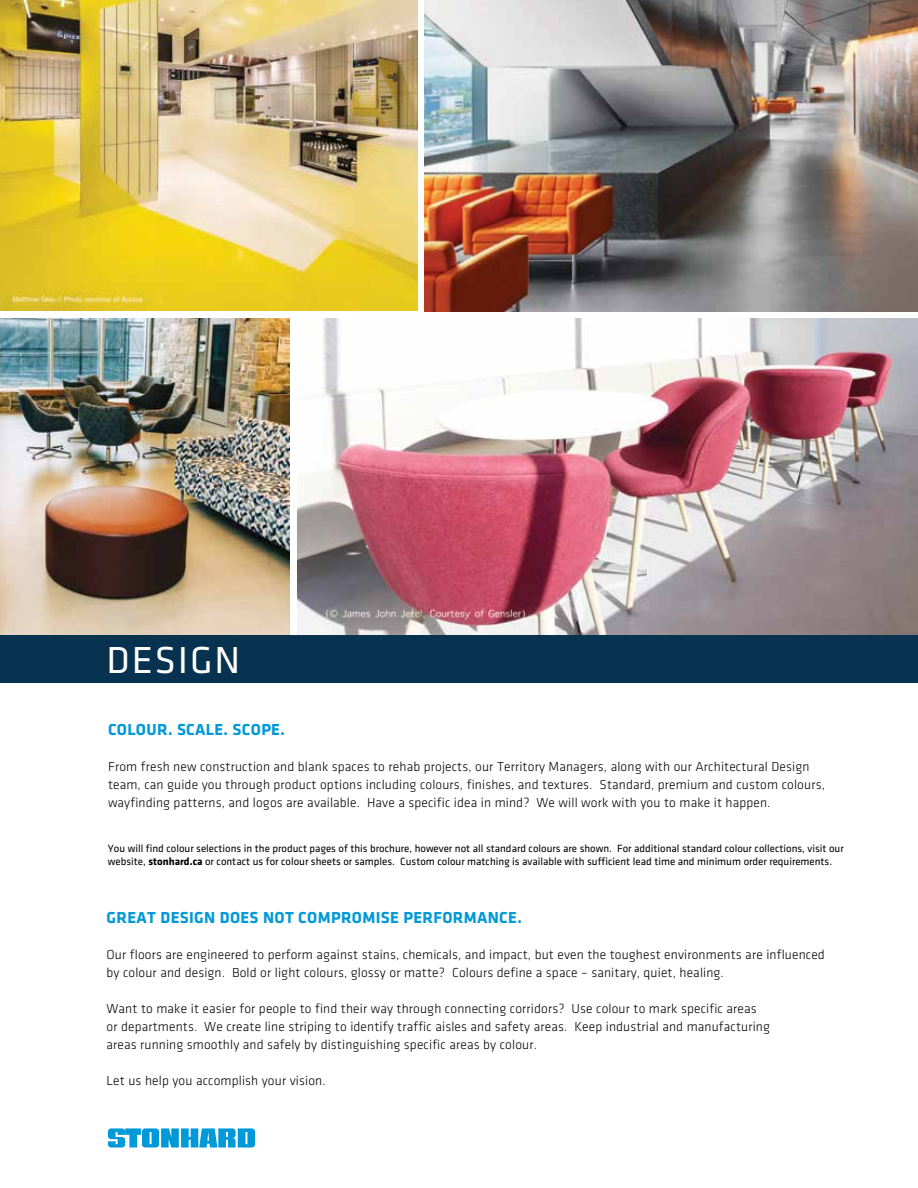
<style>
.page{position:relative;width:918px;height:1188px;background:#fff}
.page>*{position:absolute;margin:0;border:0;box-sizing:border-box;transform-origin:0 0}
.t1{font:39px "Klavika";letter-spacing:.05em;color:#fff}
.t2{font:700 16.5px "Klavika";letter-spacing:.02em;color:#0099d8}
.t3{font:300 13.5px/18px "Klavika";letter-spacing:.01em;color:#000}
.t4{font:10.8px/13.5px "Klavika";color:#000}
.s1{font-weight:700}
</style>
<div class="page">
<img style="left:0;top:318px;width:290px;height:317px">
<svg style="left:108px;top:1128px;width:147px;height:20px;background:#3cb1e1"></svg>
<img style="left:0;top:0;width:418px;height:310px">
<img style="left:425px;top:0;width:493px;height:311px">
<img style="left:298px;top:318px;width:620px;height:317px">
<div style="left:0;top:635px;width:918px;height:47px;background:#083350"></div>
<h1 class="t1" style="left:106px;top:639px;width:135px">DESIGN</h1>
<p class="t2" style="left:108px;top:720px;width:178px">COLOUR. SCALE. SCOPE.</p>
<p class="t3" style="left:108px;top:758px;width:718px">From fresh new construction and blank spaces to rehab projects, our Territory Managers, along with our Architectural Design team, can guide you through product options including colours, finishes, and textures. Standard, premium and custom colours, wayfinding patterns, and logos are available. Have a specific idea in mind? We will work with you to make it happen.</p>
<p class="t4" style="left:108px;top:842px;width:737px">You will find colour selections in the product pages of this brochure, however not all standard colours are shown. For additional standard colour collections, visit our website, <span class="s1">stonhard.ca</span> or contact us for colour sheets or samples. Custom colour matching is available with sufficient lead time and minimum order requirements.</p>
<p class="t2" style="left:106px;top:908px;width:417px">GREAT DESIGN DOES NOT COMPROMISE PERFORMANCE.</p>
<p class="t3" style="left:106px;top:945px;width:720px">Our floors are engineered to perform against stains, chemicals, and impact, but even the toughest environments are influenced by colour and design. Bold or light colours, glossy or matte? Colours define a space – sanitary, quiet, healing.</p>
<p class="t3" style="left:106px;top:999px;width:665px">Want to make it easier for people to find their way through connecting corridors? Use colour to mark specific areas or departments. We create line striping to identify traffic aisles and safety areas. Keep industrial and manufacturing areas running smoothly and safely by distinguishing specific areas by colour.</p>
<p class="t3" style="left:106px;top:1071px;width:221px">Let us help you accomplish your vision.</p>
</div>
